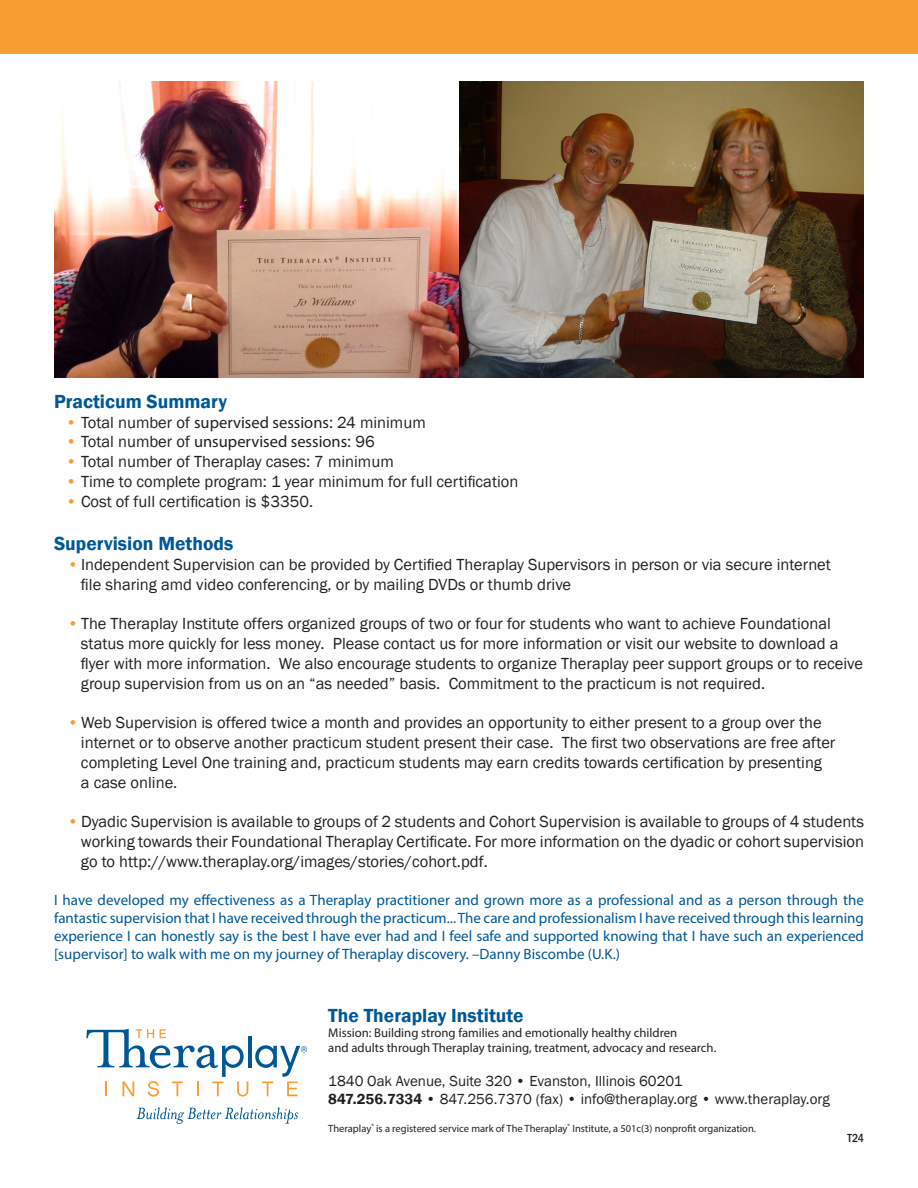
<style>
.page{position:relative;width:918px;height:1188px;background:#fff}
.page>*{position:absolute;margin:0;border:0;box-sizing:border-box;transform-origin:0 0}
.t1{font:600 19.5px "Franklin Gothic";color:#005796}
.t2{font:16.5px/19.8px "Franklin Gothic";color:#231f20}
.t3{font:16.5px "Myriad Pro";color:#231f20}
.t4{font:15px/18px "Myriad Pro";color:#005796;text-align:justify}
.t5{font:15px "Franklin Gothic";color:#231f20}
.t6{font:12.75px "Myriad Pro";color:#231f20}
.t7{font:500 condensed 12px "Franklin Gothic";color:#231f20}
.Legal_info{font:10.5px "Myriad Pro";color:#231f20}
.s1{color:#f89d31}
.s2{font-family:"Myriad Pro"}
.s3{font-family:"Franklin Gothic";color:#f89d31}
.s4{font-family:"Franklin Gothic"}
.s5{font-weight:600}
</style>
<div class="page">
<div style="left:0;top:0;width:918px;height:54px;background:#f89d31"></div>
<img style="left:54px;top:81px;width:810px;height:297px">
<hr style="left:248px;top:1036px;width:3px;height:31px;background:#005796">
<svg style="left:255px;top:1045px;width:52px;height:51px"></svg>
<svg style="left:137px;top:1107px;width:161px;height:17px"></svg>
<svg style="left:86px;top:1029px;width:162px;height:68px"></svg>
<p class="t1" style="left:54px;top:389px;width:175px">Practicum Summary</p>
<p class="t2" style="left:66px;top:413px;width:361px"><span class="s1">•</span> Total number of <span class="s2">supervised sessions</span>: 24 minimum</p>
<p class="t3" style="left:66px;top:432px;width:310px"><span class="s3">•</span> <span class="s4">Total number of</span> unsupervised sessions<span class="s4">: 96</span></p>
<p class="t2" style="left:66px;top:452px;width:329px"><span class="s1">•</span> Total number of Theraplay cases: 7 minimum</p>
<p class="t2" style="left:66px;top:472px;width:454px"><span class="s1">•</span> Time to complete program: 1 year minimum for full certification</p>
<p class="t2" style="left:66px;top:492px;width:249px"><span class="s1">•</span> Cost of full certification is $3350.</p>
<p class="t1" style="left:54px;top:532px;width:181px">Supervision Methods</p>
<p class="t2" style="left:81px;top:555px;width:751px;text-indent:-13px"><span class="s1">•</span>Independent Supervision can be provided by Certified Theraplay Supervisors in person or via secure internet file sharing amd video conferencing, or by mailing DVDs or thumb drive</p>
<p class="t2" style="left:67px;top:614px;width:765px"><span class="s1">•</span>The Theraplay Institute offers organized groups of two or four for students who want to achieve Foundational</p>
<p class="t2" style="left:81px;top:634px;width:759px">status more quickly for less money. Please contact us for more information or visit our website to download a</p>
<p class="t2" style="left:81px;top:654px;width:784px">flyer with more information. We also encourage students to organize Theraplay peer support groups or to receive</p>
<p class="t2" style="left:81px;top:674px;width:686px">group supervision from us on an “as needed” basis. Commitment to the practicum is not required.</p>
<p class="t2" style="left:67px;top:713px;width:756px"><span class="s1">•</span> Web Supervision is offered twice a month and provides an opportunity to either present to a group over the</p>
<p class="t2" style="left:81px;top:733px;width:756px">internet or to observe another practicum student present their case. The first two observations are free after</p>
<p class="t2" style="left:81px;top:753px;width:743px">completing Level One training and, practicum students may earn credits towards certification by presenting</p>
<p class="t2" style="left:81px;top:773px;width:98px">a case online.</p>
<p class="t2" style="left:81px;top:812px;width:785px;text-align:justify;text-indent:-13px"><span class="s1">•</span>Dyadic Supervision is available to groups of 2 students and Cohort Supervision is available to groups of 4 students working towards their Foundational Theraplay Certificate. For more information on the dyadic or cohort supervision go to http://www.theraplay.org/images/stories/cohort.pdf.</p>
<p class="t4" style="left:54px;top:890px;width:812px">I have developed my effectiveness as a Theraplay practitioner and grown more as a professional and as a person through the fantastic supervision that I have received through the practicum... The care and professionalism I have received through this learning experience I can honestly say is the best I have ever had and I feel safe and supported knowing that I have such an experienced [supervisor] to walk with me on my journey of Theraplay discovery. –Danny Biscombe (U.K.)</p>
<p class="t1" style="left:328px;top:1003px;width:197px">The Theraplay Institute</p>
<p class="t6" style="left:328px;top:1025px;width:350px">Mission: Building strong families and emotionally healthy children</p>
<p class="t6" style="left:328px;top:1040px;width:390px">and adults through Theraplay training, treatment, advocacy and research.</p>
<p class="t5" style="left:328px;top:1071px;width:356px">1840 Oak Avenue, Suite 320 • Evanston, Illinois 60201</p>
<p class="t5" style="left:328px;top:1089px;width:503px"><span class="s5">847.256.7334 •</span> 847.256.7370 (fax) • info@theraplay.org • www.theraplay.org</p>
<p class="Legal_info" style="left:328px;top:1122px;width:429px">Theraplay<sup>®</sup> is a registered service mark of The Theraplay<sup>®</sup> Institute, a 501c(3) nonprofit organization.</p>
<p class="t7" style="left:848px;top:1131px;width:18px">T24</p>
</div>
